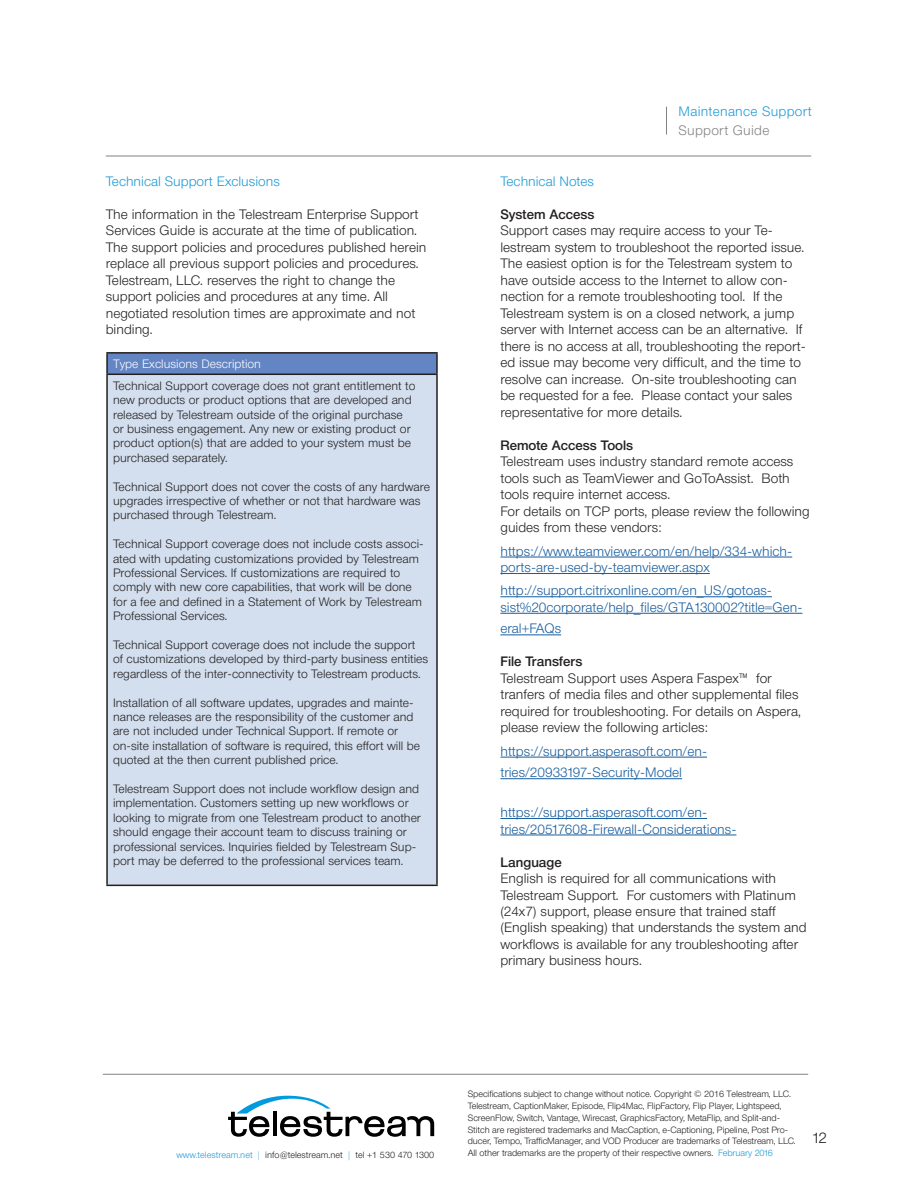
<style>
.page{position:relative;width:918px;height:1188px;background:#fff}
.page>*{position:absolute;margin:0;border:0;box-sizing:border-box;transform-origin:0 0}
.t1{font:300 15px "Neue Helvetica BQ";color:#231f20}
.t2{font:300 13.5px/16.5px "Neue Helvetica BQ";color:#231f20}
.t3{font:300 13.5px/16.5px "Neue Helvetica BQ";color:#175d9e}
.t4{font:500 13.5px "Neue Helvetica BQ";color:#231f20}
.t5{font:300 13.5px "Neue Helvetica BQ";color:#1c99d6}
.t6{font:300 13.5px "Neue Helvetica BQ";letter-spacing:.02em;color:#1c99d6}
.t7{font:300 13.5px "Neue Helvetica BQ";letter-spacing:.02em;color:#808285}
.t8{font:300 12px/14.4px "Neue Helvetica BQ";color:#231f20}
.t9{font:300 12px "Neue Helvetica BQ";color:#fff}
.t10{font:300 9px/11.9px "Neue Helvetica BQ";letter-spacing:-.01em;color:#231f20}
.s1{color:#1c99d6}
</style>
<div class="page">
<hr style="left:103px;top:1074px;width:705px;height:1px;background:#808285">
<svg style="left:228px;top:1096px;width:206px;height:41px"></svg>
<hr style="left:106px;top:156px;width:705px;height:1px;background:#808285">
<svg style="left:666px;top:107px;width:1px;height:28px"></svg>
<div style="left:107px;top:353px;width:330px;height:21px;background:#6385c3"></div>
<div style="left:107px;top:374px;width:330px;height:511px;background:#d3dfee"></div>
<hr style="left:106px;top:352px;width:332px;height:2px;background:#231f20">
<hr style="left:106px;top:354px;width:2px;height:20px;background:#231f20">
<hr style="left:436px;top:354px;width:2px;height:20px;background:#231f20">
<hr style="left:106px;top:374px;width:332px;height:1px;background:#231f20">
<hr style="left:106px;top:375px;width:2px;height:510px;background:#231f20">
<hr style="left:436px;top:375px;width:2px;height:510px;background:#231f20">
<hr style="left:106px;top:885px;width:332px;height:1px;background:#231f20">
<hr style="left:500px;top:557px;width:292px;height:1px;background:#175d9e">
<hr style="left:500px;top:573px;width:210px;height:1px;background:#175d9e">
<hr style="left:500px;top:596px;width:272px;height:1px;background:#175d9e">
<hr style="left:500px;top:613px;width:302px;height:1px;background:#175d9e">
<hr style="left:500px;top:635px;width:61px;height:1px;background:#175d9e">
<hr style="left:500px;top:757px;width:207px;height:1px;background:#175d9e">
<hr style="left:500px;top:778px;width:182px;height:1px;background:#175d9e">
<hr style="left:500px;top:818px;width:207px;height:1px;background:#175d9e">
<hr style="left:500px;top:835px;width:236px;height:1px;background:#175d9e">
<p class="t5" style="left:106px;top:173px;width:176px">Technical Support Exclusions</p>
<p class="t2" style="left:106px;top:206px;width:322px">The information in the Telestream Enterprise Support Services Guide is accurate at the time of publication.<br>The support policies and procedures published herein replace all previous support policies and procedures.<br>Telestream, LLC. reserves the right to change the support policies and procedures at any time. All negotiated resolution times are approximate and not binding.</p>
<p class="t9" style="left:113px;top:357px;width:149px">Type Exclusions Description</p>
<p class="t8" style="left:113px;top:378px;width:304px">Technical Support coverage does not grant entitlement to new products or product options that are developed and released by Telestream outside of the original purchase or business engagement. Any new or existing product or product option(s) that are added to your system must be purchased separately.</p>
<p class="t8" style="left:113px;top:479px;width:318px">Technical Support does not cover the costs of any hardware upgrades irrespective of whether or not that hardware was purchased through Telestream.</p>
<p class="t8" style="left:113px;top:537px;width:312px">Technical Support coverage does not include costs associ&shy;ated with updating customizations provided by Telestream Professional Services. If customizations are required to comply with new core capabilities, that work will be done for a fee and defined in a Statement of Work by Telestream Professional Services.</p>
<p class="t8" style="left:113px;top:637px;width:317px">Technical Support coverage does not include the support of customizations developed by third-party business entities regardless of the inter-connectivity to Telestream products.</p>
<p class="t8" style="left:113px;top:695px;width:309px">Installation of all software updates, upgrades and mainte&shy;nance releases are the responsibility of the customer and are not included under Technical Support. If remote or on-site installation of software is required, this effort will be quoted at the then current published price.</p>
<p class="t8" style="left:113px;top:781px;width:309px">Telestream Support does not include workflow design and implementation. Customers setting up new workflows or looking to migrate from one Telestream product to another should engage their account team to discuss training or professional services. Inquiries fielded by Telestream Sup&shy;port may be deferred to the professional services team.</p>
<p class="t6" style="left:679px;top:103px;width:135px">Maintenance Support</p>
<p class="t7" style="left:679px;top:121px;width:92px">Support Guide</p>
<p class="t5" style="left:500px;top:173px;width:95px">Technical Notes</p>
<p class="t4" style="left:500px;top:206px;width:96px">System Access</p>
<p class="t2" style="left:500px;top:222px;width:307px">Support cases may require access to your Te&shy;lestream system to troubleshoot the reported issue.<br>The easiest option is for the Telestream system to have outside access to the Internet to allow con&shy;nection for a remote troubleshooting tool. If the Telestream system is on a closed network, a jump server with Internet access can be an alternative. If there is no access at all, troubleshooting the report&shy;ed issue may become very difficult, and the time to resolve can increase. On-site troubleshooting can be requested for a fee. Please contact your sales representative for more details.</p>
<p class="t4" style="left:500px;top:437px;width:134px">Remote Access Tools</p>
<p class="t2" style="left:500px;top:453px;width:311px">Telestream uses industry standard remote access tools such as TeamViewer and GoToAssist. Both tools require internet access.<br>For details on TCP ports, please review the following guides from these vendors:</p>
<p class="t3" style="left:500px;top:543px;width:293px">https://www.teamviewer.com/en/help/334-which&shy;ports-are-used-by-teamviewer.aspx</p>
<p class="t3" style="left:500px;top:582px;width:304px">http://support.citrixonline.com/en_US/gotoas&shy;sist%20corporate/help_files/GTA130002?title=Gen-</p>
<p class="t3" style="left:500px;top:620px;width:62px">eral+FAQs</p>
<p class="t4" style="left:500px;top:653px;width:84px">File Transfers</p>
<p class="t2" style="left:500px;top:670px;width:302px">Telestream Support uses Aspera Faspex™ for tranfers of media files and other supplemental files required for troubleshooting. For details on Aspera, please review the following articles:</p>
<p class="t3" style="left:500px;top:740px;width:208px;line-height:21.6px">https://support.asperasoft.com/en&shy;tries/20933197-Security-Model</p>
<p class="t3" style="left:500px;top:804px;width:237px">https://support.asperasoft.com/en&shy;tries/20517608-Firewall-Considerations-</p>
<p class="t4" style="left:500px;top:853px;width:63px">Language</p>
<p class="t2" style="left:500px;top:870px;width:308px">English is required for all communications with Telestream Support. For customers with Platinum (24x7) support, please ensure that trained staff (English speaking) that understands the system and workflows is available for any troubleshooting after primary business hours.</p>
<p class="t10" style="left:176px;top:1149px;width:259px"><span class="s1">www.telestream.net |</span> info@telestream.net <span class="s1">|</span> tel +1 530 470 1300</p>
<p class="t10" style="left:468px;top:1088px;width:330px">Specifications subject to change without notice. Copyright © 2016 Telestream, LLC.<br>Telestream, CaptionMaker, Episode, Flip4Mac, FlipFactory, Flip Player, Lightspeed, ScreenFlow, Switch, Vantage, Wirecast, GraphicsFactory, MetaFlip, and Split-and-Stitch are registered trademarks and MacCaption, e-Captioning, Pipeline, Post Pro&shy;ducer, Tempo, TrafficManager, and VOD Producer are trademarks of Telestream, LLC.<br>All other trademarks are the property of their respective owners. <span class="s1">February 2016</span></p>
<p class="t1" style="left:812px;top:1129px;width:17px">12</p>
</div>
